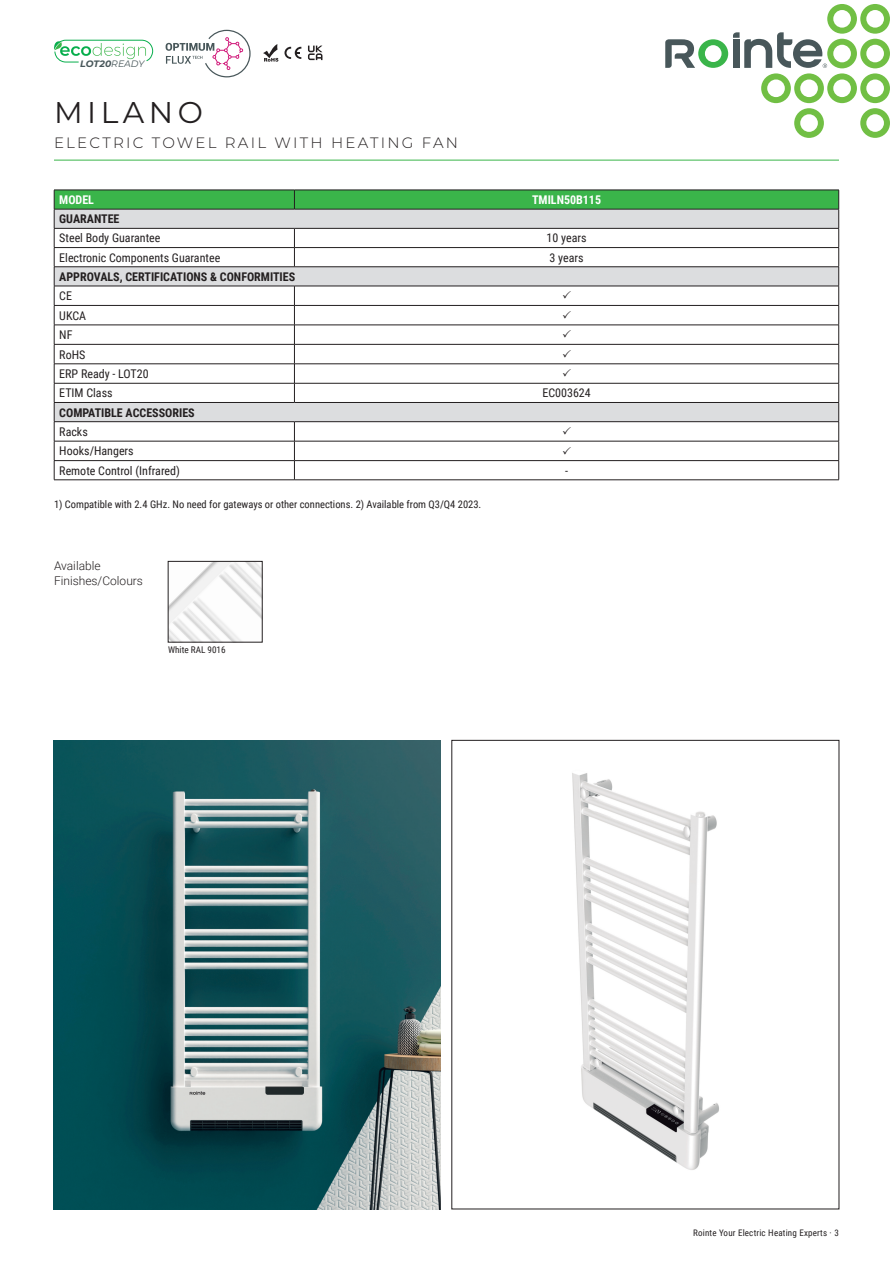
<style>
.page{position:relative;width:893px;height:1263px;background:#fff}
.page>*{position:absolute;margin:0;border:0;box-sizing:border-box;transform-origin:0 0}
.t1{font:30px "Montserrat";letter-spacing:.15em;color:#231f20}
.t2{font:300 15px "Montserrat";letter-spacing:.15em;color:#231f20}
.t3{font:12px "Roboto Condensed";color:#231f20}
.t4{font:700 12px "Roboto Condensed";color:#231f20}
.t5{font:300 12px "Roboto";color:#231f20}
.t6{font:700 12px "Roboto Condensed";color:#fff}
.t7{font:10.5px "Roboto Condensed";color:#231f20}
.t8{font:italic 700 9.3px "Montserrat";letter-spacing:-.005em;color:#48575a}
.t9{font:9.15px "Roboto Condensed";color:#231f20}
.t10{font:9px "Roboto Condensed";letter-spacing:.02em;color:#231f20}
.s1{font-weight:400}
</style>
<div class="page">
<svg style="left:665px;top:4px;width:225px;height:134px"></svg>
<img style="left:54px;top:740px;width:387px;height:469px">
<img style="left:572px;top:773px;width:147px;height:397px">
<hr style="left:54px;top:160px;width:785px;height:1px;background:#3ab54a">
<svg style="left:263px;top:44px;width:15px;height:18px"></svg>
<svg style="left:284px;top:47px;width:17px;height:12px"></svg>
<svg style="left:308px;top:46px;width:14px;height:14px"></svg>
<svg style="left:54px;top:39px;width:99px;height:24px"></svg>
<svg style="left:166px;top:29px;width:85px;height:49px"></svg>
<img style="left:170px;top:563px;width:90px;height:77px">
<svg style="left:54px;top:190px;width:785px;height:290px"></svg>
<p class="t8" style="left:80px;top:57px;width:65px">LOT20<span class="s1">READY</span></p>
<p class="t1" style="left:54px;top:91px;width:151px">MILANO</p>
<p class="t2" style="left:54px;top:133px;width:406px">ELECTRIC TOWEL RAIL WITH HEATING FAN</p>
<p class="t6" style="left:59px;top:191px;width:36px">MODEL</p>
<p class="t6" style="left:532px;top:191px;width:71px">TMILN50B115</p>
<p class="t4" style="left:59px;top:211px;width:62px">GUARANTEE</p>
<p class="t3" style="left:59px;top:230px;width:103px">Steel Body Guarantee</p>
<p class="t3" style="left:547px;top:230px;width:42px">10 years</p>
<p class="t3" style="left:59px;top:249px;width:162px">Electronic Components Guarantee</p>
<p class="t3" style="left:550px;top:249px;width:36px">3 years</p>
<p class="t4" style="left:59px;top:268px;width:237px">APPROVALS, CERTIFICATIONS &amp; CONFORMITIES</p>
<p class="t3" style="left:59px;top:288px;width:14px">CE</p>
<p class="t3" style="left:59px;top:307px;width:28px">UKCA</p>
<p class="t3" style="left:59px;top:326px;width:15px">NF</p>
<p class="t3" style="left:59px;top:346px;width:28px">RoHS</p>
<p class="t3" style="left:59px;top:365px;width:91px">ERP Ready - LOT20</p>
<p class="t3" style="left:59px;top:385px;width:55px">ETIM Class</p>
<p class="t3" style="left:542px;top:385px;width:50px">EC003624</p>
<p class="t4" style="left:59px;top:404px;width:137px">COMPATIBLE ACCESSORIES</p>
<p class="t3" style="left:59px;top:423px;width:30px">Racks</p>
<p class="t3" style="left:59px;top:443px;width:76px">Hooks/Hangers</p>
<p class="t3" style="left:59px;top:462px;width:122px">Remote Control (Infrared)</p>
<p class="t3" style="left:565px;top:462px;width:4px">-</p>
<p class="t7" style="left:54px;top:497px;width:429px">1) Compatible with 2.4 GHz. No need for gateways or other connections. 2) Available from Q3/Q4 2023.</p>
<p class="t5" style="left:54px;top:557px;width:48px">Available</p>
<p class="t5" style="left:54px;top:572px;width:91px">Finishes/Colours</p>
<p class="t9" style="left:168px;top:643px;width:59px">White RAL 9016</p>
<p class="t10" style="left:693px;top:1226px;width:147px">Rointe Your Electric Heating Experts · 3</p>
</div>
